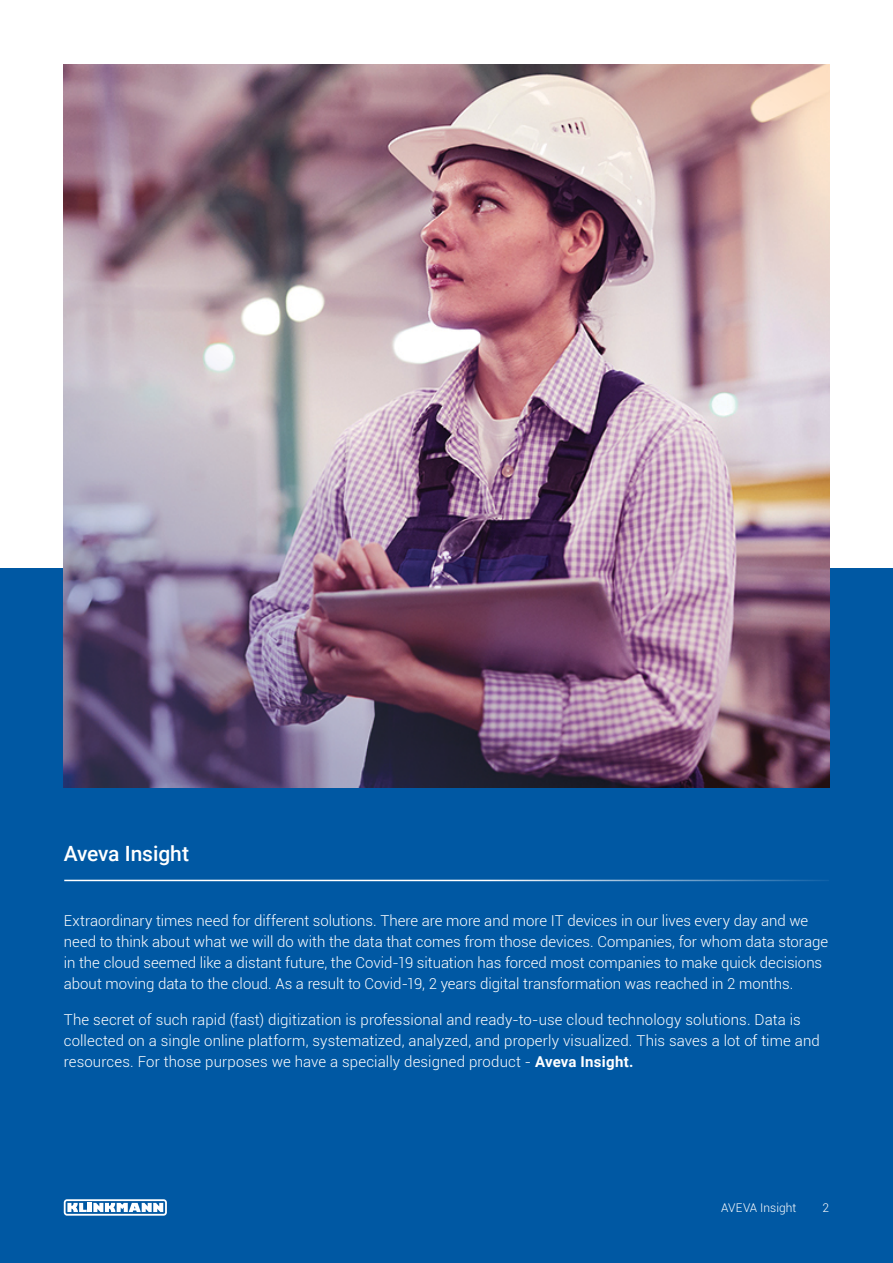
<style>
.page{position:relative;width:893px;height:1263px;background:#fff}
.page>*{position:absolute;margin:0;border:0;box-sizing:border-box;transform-origin:0 0}
.t1{font:500 21px "Roboto";letter-spacing:-.005em;color:#fff}
.t2{font:300 15px/21px "Roboto";color:#fff}
.t3{font:300 12px "Roboto";color:#fff}
.s1{font-weight:700}
</style>
<div class="page">
<div style="left:0;top:568px;width:893px;height:695px;background:#0058a3"></div>
<img style="left:64px;top:64px;width:765px;height:723px">
<svg style="left:64px;top:1199px;width:103px;height:17px"></svg>
<hr style="left:64px;top:880px;width:765px;height:1px;background:#fff">
<h1 class="t1" style="left:64px;top:839px;width:127px">Aveva Insight</h1>
<p class="t2" style="left:64px;top:910px;width:766px">Extraordinary times need for different solutions. There are more and more IT devices in our lives every day and we need to think about what we will do with the data that comes from those devices. Companies, for whom data storage in the cloud seemed like a distant future, the Covid-19 situation has forced most companies to make quick decisions about moving data to the cloud. As a result to Covid-19, 2 years digital transformation was reached in 2 months.</p>
<p class="t2" style="left:64px;top:1008px;width:758px">The secret of such rapid (fast) digitization is professional and ready-to-use cloud technology solutions. Data is collected on a single online platform, systematized, analyzed, and properly visualized. This saves a lot of time and resources. For those purposes we have a specially designed product - <span class="s1">Aveva Insight.</span></p>
<p class="t3" style="left:721px;top:1199px;width:77px">AVEVA Insight</p>
<p class="t3" style="left:822px;top:1199px;width:8px">2</p>
</div>
